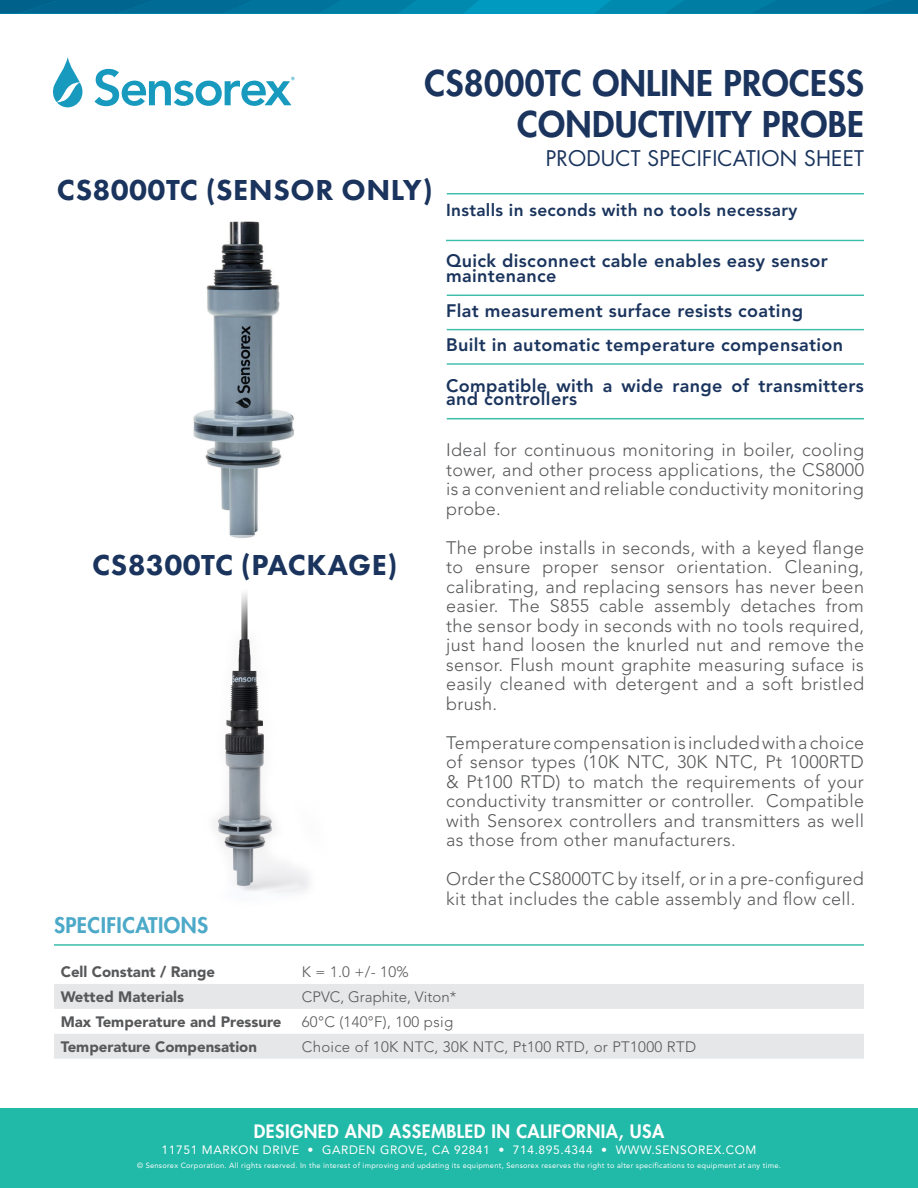
<style>
.page{position:relative;width:918px;height:1188px;background:#fff}
.page>*{position:absolute;margin:0;border:0;box-sizing:border-box;transform-origin:0 0}
.t1{font:800 34.5px/41.4px "Futura";letter-spacing:.01em;color:#1a345d;text-align:right}
.t2{font:800 30px "Futura PT";letter-spacing:.015em;color:#1a345d}
.t3{font:21px "Futura";letter-spacing:.01em;color:#1a345d}
.t4{font:800 21px "Futura";letter-spacing:.02em;color:#4ca9c8}
.t5{font:300 18px/19.5px "Avenir LT";letter-spacing:.02em;color:#57585a;text-align:justify}
.t6{font:800 18px/15px "Avenir LT";letter-spacing:.02em;color:#1a345d}
.t7{font:800 18px "Futura";letter-spacing:.025em;color:#fff}
.t8{font:800 17.25px "Avenir LT";letter-spacing:.02em;color:#1a345d}
.t9{font:900 15px "Avenir LT";color:#57585a}
.t10{font:300 15px "Avenir LT";letter-spacing:.02em;color:#57585a}
.t11{font:300 15px "Avenir LT";color:#57585a}
.t12{font:12px "Avenir LT";letter-spacing:.05em;color:#fff}
.t13{font:7.5px "Avenir LT";letter-spacing:.035em;color:#fff}
</style>
<div class="page">
<svg style="left:52px;top:57px;width:31px;height:50px"></svg>
<svg style="left:95px;top:69px;width:200px;height:37px"></svg>
<div style="left:0;top:0;width:918px;height:14px;background:#0099bf"></div>
<svg style="left:0;top:0;width:478px;height:14px"></svg>
<svg style="left:596px;top:0;width:322px;height:14px"></svg>
<hr style="left:447px;top:193px;width:417px;height:1px;background:#3bbeab">
<hr style="left:447px;top:295px;width:417px;height:1px;background:#3bbeab">
<hr style="left:447px;top:329px;width:417px;height:1px;background:#3bbeab">
<hr style="left:447px;top:363px;width:417px;height:2px;background:#3bbeab">
<hr style="left:447px;top:418px;width:417px;height:1px;background:#3bbeab">
<svg style="left:54px;top:984px;width:810px;height:75px;fill:#e6e7e9"></svg>
<hr style="left:54px;top:944px;width:810px;height:2px;background:#3bbeab">
<img style="left:193px;top:221px;width:101px;height:317px">
<hr style="left:446px;top:240px;width:418px;height:1px;background:#3bbeab">
<img style="left:214px;top:592px;width:96px;height:301px">
<div style="left:0;top:1108px;width:918px;height:80px;background:#21b9a7"></div>
<p class="t1" style="left:424px;top:63px;width:441px">CS8000TC ONLINE PROCESS<br>CONDUCTIVITY PROBE</p>
<p class="t3" style="left:546px;top:145px;width:320px">PRODUCT SPECIFICATION SHEET</p>
<p class="t8" style="left:446px;top:200px;width:353px">Installs in seconds with no tools necessary</p>
<p class="t6" style="left:446px;top:254px;width:383px">Quick disconnect cable enables easy sensor maintenance</p>
<p class="t6" style="left:446px;top:303px;width:359px">Flat measurement surface resists coating</p>
<p class="t6" style="left:446px;top:337px;width:399px">Built in automatic temperature compensation</p>
<p class="t6" style="left:446px;top:379px;width:419px;line-height:13.5px">Compatible with a wide range of transmitters and controllers</p>
<p class="t5" style="left:446px;top:440px;width:419px">Ideal for continuous monitoring in boiler, cooling tower, and other process applications, the CS8000 is a convenient and reliable conductivity monitoring probe.</p>
<p class="t5" style="left:446px;top:538px;width:420px">The probe installs in seconds, with a keyed flange to ensure proper sensor orientation. Cleaning, calibrating, and replacing sensors has never been easier. The S855 cable assembly detaches from the sensor body in seconds with no tools required, just hand loosen the knurled nut and remove the sensor. Flush mount graphite measuring suface is easily cleaned with detergent and a soft bristled brush.</p>
<p class="t5" style="left:446px;top:733px;width:419px">Temperature compensation is included with a choice of sensor types (10K NTC, 30K NTC, Pt 1000RTD &amp; Pt100 RTD) to match the requirements of your conductivity transmitter or controller. Compatible with Sensorex controllers and transmitters as well as those from other manufacturers.</p>
<p class="t5" style="left:446px;top:869px;width:419px">Order the CS8000TC by itself, or in a pre-configured kit that includes the cable assembly and flow cell.</p>
<p class="t2" style="left:57px;top:171px;width:377px">CS8000TC (SENSOR ONLY)</p>
<p class="t2" style="left:92px;top:546px;width:307px">CS8300TC (PACKAGE)</p>
<p class="t4" style="left:54px;top:912px;width:156px">SPECIFICATIONS</p>
<p class="t9" style="left:61px;top:963px;width:156px">Cell Constant / Range</p>
<p class="t10" style="left:302px;top:963px;width:108px">K = 1.0 +/- 10%</p>
<p class="t9" style="left:61px;top:988px;width:125px">Wetted Materials</p>
<p class="t11" style="left:302px;top:988px;width:156px">CPVC, Graphite, Viton*</p>
<p class="t9" style="left:61px;top:1013px;width:222px">Max Temperature and Pressure</p>
<p class="t10" style="left:302px;top:1013px;width:153px">60°C (140°F), 100 psig</p>
<p class="t9" style="left:61px;top:1038px;width:198px">Temperature Compensation</p>
<p class="t10" style="left:302px;top:1038px;width:396px">Choice of 10K NTC, 30K NTC, Pt100 RTD, or PT1000 RTD</p>
<p class="t7" style="left:254px;top:1120px;width:412px">DESIGNED AND ASSEMBLED IN CALIFORNIA, USA</p>
<p class="t12" style="left:162px;top:1143px;width:596px">11751 MARKON DRIVE • GARDEN GROVE, CA 92841 • 714.895.4344 • WWW.SENSOREX.COM</p>
<p class="t13" style="left:137px;top:1161px;width:645px">© Sensorex Corporation. All rights reserved. In the interest of improving and updating its equipment, Sensorex reserves the right to alter specifications to equipment at any time.</p>
</div>
